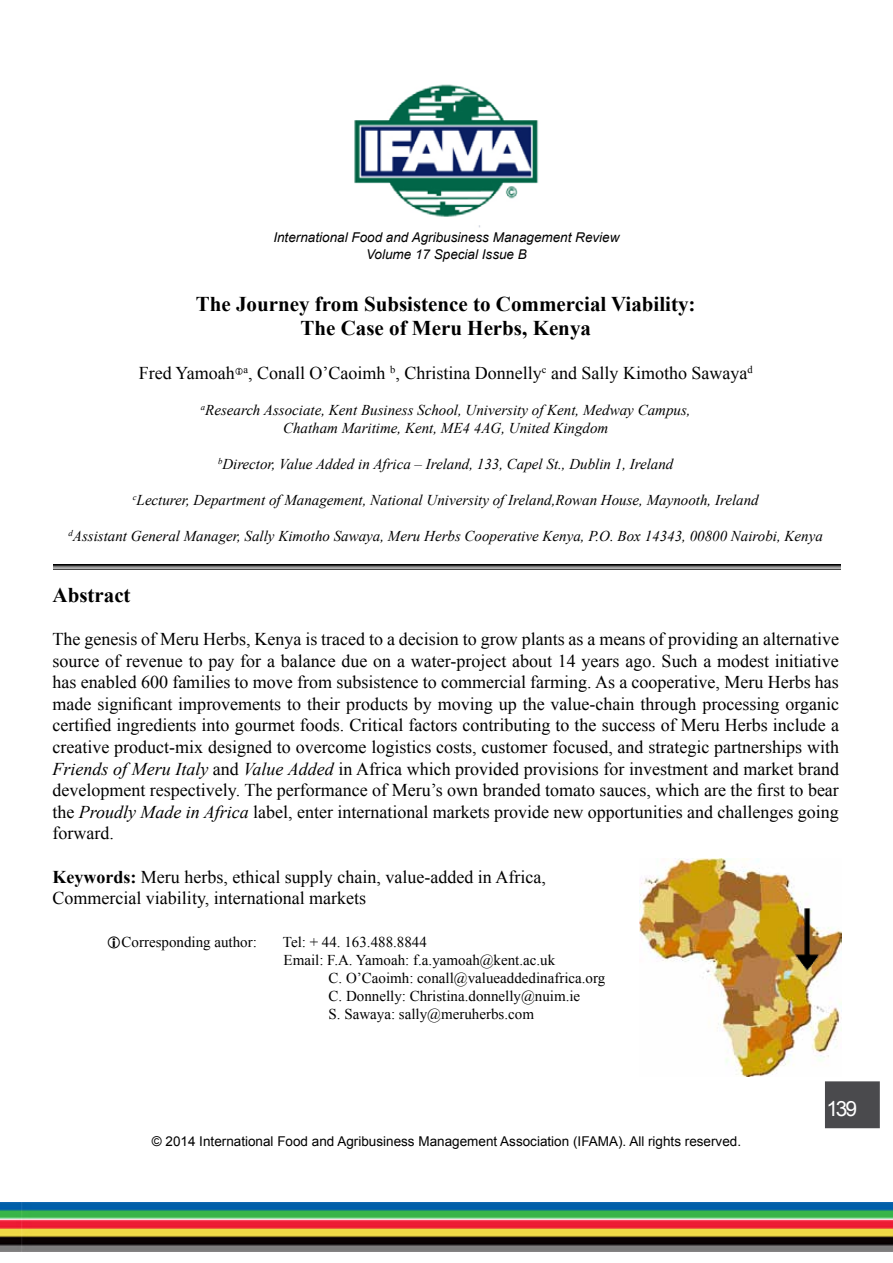
<style>
.page{position:relative;width:893px;height:1263px;background:#fff}
.page>*{position:absolute;margin:0;border:0;box-sizing:border-box;transform-origin:0 0}
.t1{font:700 21px/24px "Times New Roman";color:#000;text-align:center}
.t2{font:21px "Arial";color:#fff}
.t3{font:18px/21.6px "Times New Roman";color:#000;text-align:justify}
.t4{font:italic 15px/18px "Times New Roman";color:#000;text-align:center}
.t5{font:15px "Times New Roman";color:#000}
.t6{font:13.5px "Arial";color:#000}
.t7{font:italic 13.5px/16.2px "Arial";color:#000;text-align:center}
.s1{font-style:italic}
.s2{font-weight:700}
</style>
<div class="page">
<img style="left:0;top:1202px;width:893px;height:49px">
<div style="left:826px;top:1082px;width:53px;height:45px;background:#4a4a4d"></div>
<div style="left:825px;top:1081px;width:55px;height:47px;border:2px solid #4a4a4d"></div>
<img style="left:354px;top:84px;width:185px;height:144px">
<img style="left:639px;top:858px;width:203px;height:218px">
<img style="left:53px;top:564px;width:787px;height:6px">
<img style="left:793px;top:905px;width:28px;height:72px">
<p class="t7" style="left:273px;top:230px;width:348px">International Food and Agribusiness Management Review<br>Volume 17 Special Issue B</p>
<p class="t1" style="left:196px;top:292px;width:501px">The Journey from Subsistence to Commercial Viability:<br>The Case of Meru Herbs, Kenya</p>
<p class="t3" style="left:139px;top:361px;width:616px">Fred Yamoah <sup>a</sup>, Conall O’Caoimh <sup>b</sup>, Christina Donnelly<sup>c</sup> and Sally Kimotho Sawaya<sup>d</sup></p>
<p class="t4" style="left:201px;top:400px;width:491px"><sup>a</sup>Research Associate, Kent Business School, University of Kent, Medway Campus,<br>Chatham Maritime, Kent, ME4 4AG, United Kingdom</p>
<p class="t4" style="left:218px;top:454px;width:457px"><sup>b</sup>Director, Value Added in Africa – Ireland, 133, Capel St., Dublin 1, Ireland</p>
<p class="t4" style="left:133px;top:490px;width:627px"><sup>c</sup>Lecturer, Department of Management, National University of Ireland,Rowan House, Maynooth, Ireland</p>
<p class="t4" style="left:69px;top:526px;width:756px"><sup>d</sup>Assistant General Manager, Sally Kimotho Sawaya, Meru Herbs Cooperative Kenya, P.O. Box 14343, 00800 Nairobi, Kenya</p>
<p class="t1" style="left:52px;top:582px;width:80px">Abstract</p>
<p class="t3" style="left:52px;top:628px;width:788px">The genesis of Meru Herbs, Kenya is traced to a decision to grow plants as a means of providing an alternative source of revenue to pay for a balance due on a water-project about 14 years ago. Such a modest initiative has enabled 600 families to move from subsistence to commercial farming. As a cooperative, Meru Herbs has made significant improvements to their products by moving up the value-chain through processing organic certified ingredients into gourmet foods. Critical factors contributing to the success of Meru Herbs include a creative product-mix designed to overcome logistics costs, customer focused, and strategic partnerships with <span class="s1">Friends of Meru Italy</span> and <span class="s1">Value Added</span> in Africa which provided provisions for investment and market brand development respectively. The performance of Meru’s own branded tomato sauces, which are the first to bear the <span class="s1">Proudly Made in Africa</span> label, enter international markets provide new opportunities and challenges going forward.</p>
<p class="t3" style="left:52px;top:865px;width:495px"><span class="s2">Keywords:</span> Meru herbs, ethical supply chain, value-added in Africa,<br>Commercial viability, international markets</p>
<p class="t5" style="left:121px;top:932px;width:137px">Corresponding author:</p>
<p class="t5" style="left:283px;top:932px;width:146px">Tel: + 44. 163.488.8844</p>
<p class="t5" style="left:283px;top:950px;width:273px">Email: F.A. Yamoah: f.a.yamoah@kent.ac.uk</p>
<p class="t5" style="left:328px;top:968px;width:278px">C. O’Caoimh: conall@valueaddedinafrica.org</p>
<p class="t5" style="left:328px;top:986px;width:253px">C. Donnelly: Christina.donnelly@nuim.ie</p>
<p class="t5" style="left:328px;top:1004px;width:207px">S. Sawaya: sally@meruherbs.com</p>
<p class="t6" style="left:152px;top:1133px;width:591px">© 2014 International Food and Agribusiness Management Association (IFAMA). All rights reserved.</p>
<p class="t2" style="left:826px;top:1095px;width:32px">139</p>
</div>
